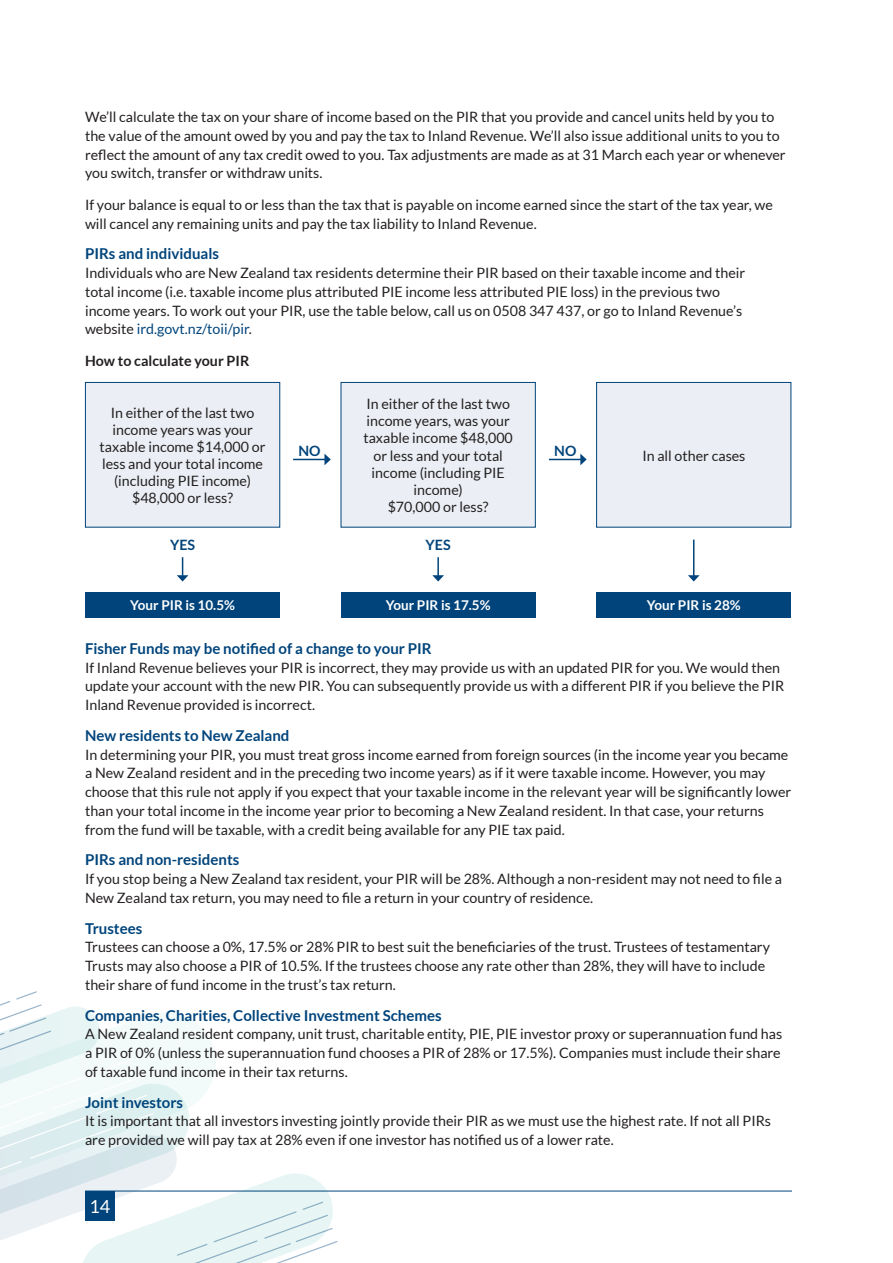
<style>
.page{position:relative;width:893px;height:1263px;background:#fff}
.page>*{position:absolute;margin:0;border:0;box-sizing:border-box;transform-origin:0 0}
.t1{font:18px "Lato";color:#fff}
.t2{font:700 15px "Lato";color:#00447b}
.t3{font:14.25px/18.8px "Lato";color:#231f20}
.t4{font:700 14.25px "Lato";color:#231f20}
.t5{font:700 14.25px "Lato";color:#00447b}
.t6{font:700 13.5px "Lato";color:#fff}
.s1{color:#00447b}
</style>
<div class="page">
<svg style="left:0;top:991px;width:338px;height:272px"></svg>
<hr style="left:85px;top:1191px;width:707px;height:1px;background:#00447b">
<div style="left:85px;top:1191px;width:29px;height:29px;background:#00447b"></div>
<hr style="left:293px;top:459px;width:32px;height:1px;background:#00447b">
<svg style="left:324px;top:454px;width:7px;height:11px"></svg>
<hr style="left:549px;top:459px;width:32px;height:1px;background:#00447b">
<svg style="left:580px;top:454px;width:7px;height:11px"></svg>
<div style="left:85px;top:382px;width:195px;height:145px;background:#ebeff5;border:1px solid #00447b"></div>
<div style="left:85px;top:593px;width:195px;height:25px;background:#00447b"></div>
<svg style="left:177px;top:557px;width:11px;height:24px"></svg>
<div style="left:341px;top:382px;width:195px;height:145px;background:#ebeff5;border:1px solid #00447b"></div>
<div style="left:341px;top:593px;width:194px;height:25px;background:#00447b"></div>
<svg style="left:432px;top:557px;width:12px;height:24px"></svg>
<div style="left:596px;top:382px;width:195px;height:145px;background:#ebeff5;border:1px solid #00447b"></div>
<div style="left:596px;top:593px;width:195px;height:25px;background:#00447b"></div>
<hr style="left:693px;top:540px;width:1px;height:36px;background:#00447b">
<svg style="left:688px;top:575px;width:12px;height:6px"></svg>
<p class="t3" style="left:85px;top:107px;width:702px">We’ll calculate the tax on your share of income based on the PIR that you provide and cancel units held by you to the value of the amount owed by you and pay the tax to Inland Revenue. We’ll also issue additional units to you to reflect the amount of any tax credit owed to you. Tax adjustments are made as at 31 March each year or whenever you switch, transfer or withdraw units.</p>
<p class="t3" style="left:85px;top:195px;width:689px">If your balance is equal to or less than the tax that is payable on income earned since the start of the tax year, we will cancel any remaining units and pay the tax liability to Inland Revenue.</p>
<p class="t2" style="left:85px;top:245px;width:135px">PIRs and individuals</p>
<p class="t3" style="left:85px;top:263px;width:662px">Individuals who are New Zealand tax residents determine their PIR based on their taxable income and their total income (i.e. taxable income plus attributed PIE income less attributed PIE loss) in the previous two income years. To work out your PIR, use the table below, call us on 0508 347 437, or go to Inland Revenue’s website <span class="s1">ird.govt.nz/toii/pir</span>.</p>
<p class="t4" style="left:85px;top:352px;width:166px">How to calculate your PIR</p>
<p class="t3" style="left:100px;top:404px;width:167px;line-height:17.1px;text-align:center">In either of the last two income years was your taxable income $14,000 or less and your total income (including PIE income) $48,000 or less?</p>
<p class="t5" style="left:170px;top:536px;width:27px">YES</p>
<p class="t6" style="left:130px;top:598px;width:106px">Your PIR is 10.5%</p>
<p class="t3" style="left:363px;top:395px;width:151px;line-height:17.1px;text-align:center">In either of the last two income years, was your taxable income $48,000 or less and your total income (including PIE income)<br>$70,000 or less?</p>
<p class="t5" style="left:426px;top:536px;width:27px">YES</p>
<p class="t5" style="left:298px;top:442px;width:24px">NO</p>
<p class="t5" style="left:554px;top:442px;width:24px">NO</p>
<p class="t6" style="left:386px;top:598px;width:106px">Your PIR is 17.5%</p>
<p class="t3" style="left:642px;top:446px;width:105px">In all other cases</p>
<p class="t6" style="left:647px;top:598px;width:95px">Your PIR is 28%</p>
<p class="t2" style="left:85px;top:640px;width:348px">Fisher Funds may be notified of a change to your PIR</p>
<p class="t3" style="left:85px;top:658px;width:701px">If Inland Revenue believes your PIR is incorrect, they may provide us with an updated PIR for you. We would then update your account with the new PIR. You can subsequently provide us with a different PIR if you believe the PIR<br>Inland Revenue provided is incorrect.</p>
<p class="t2" style="left:85px;top:727px;width:206px">New residents to New Zealand</p>
<p class="t3" style="left:85px;top:745px;width:708px">In determining your PIR, you must treat gross income earned from foreign sources (in the income year you became a New Zealand resident and in the preceding two income years) as if it were taxable income. However, you may choose that this rule not apply if you expect that your taxable income in the relevant year will be significantly lower than your total income in the income year prior to becoming a New Zealand resident. In that case, your returns from the fund will be taxable, with a credit being available for any PIE tax paid.</p>
<p class="t2" style="left:85px;top:851px;width:156px">PIRs and non-residents</p>
<p class="t3" style="left:85px;top:869px;width:699px">If you stop being a New Zealand tax resident, your PIR will be 28%. Although a non-resident may not need to file a<br>New Zealand tax return, you may need to file a return in your country of residence.</p>
<p class="t2" style="left:85px;top:920px;width:59px">Trustees</p>
<p class="t3" style="left:85px;top:938px;width:686px">Trustees can choose a 0%, 17.5% or 28% PIR to best suit the beneficiaries of the trust. Trustees of testamentary<br>Trusts may also choose a PIR of 10.5%. If the trustees choose any rate other than 28%, they will have to include their share of fund income in the trust’s tax return.</p>
<p class="t2" style="left:85px;top:1007px;width:358px">Companies, Charities, Collective Investment Schemes</p>
<p class="t3" style="left:85px;top:1025px;width:699px;text-align:justify">A New Zealand resident company, unit trust, charitable entity, PIE, PIE investor proxy or superannuation fund has a PIR of 0% (unless the superannuation fund chooses a PIR of 28% or 17.5%). Companies must include their share of taxable fund income in their tax returns.</p>
<p class="t2" style="left:85px;top:1094px;width:100px">Joint investors</p>
<p class="t3" style="left:85px;top:1112px;width:687px">It is important that all investors investing jointly provide their PIR as we must use the highest rate. If not all PIRs are provided we will pay tax at 28% even if one investor has notified us of a lower rate.</p>
<p class="t1" style="left:89px;top:1197px;width:22px">14</p>
</div>
